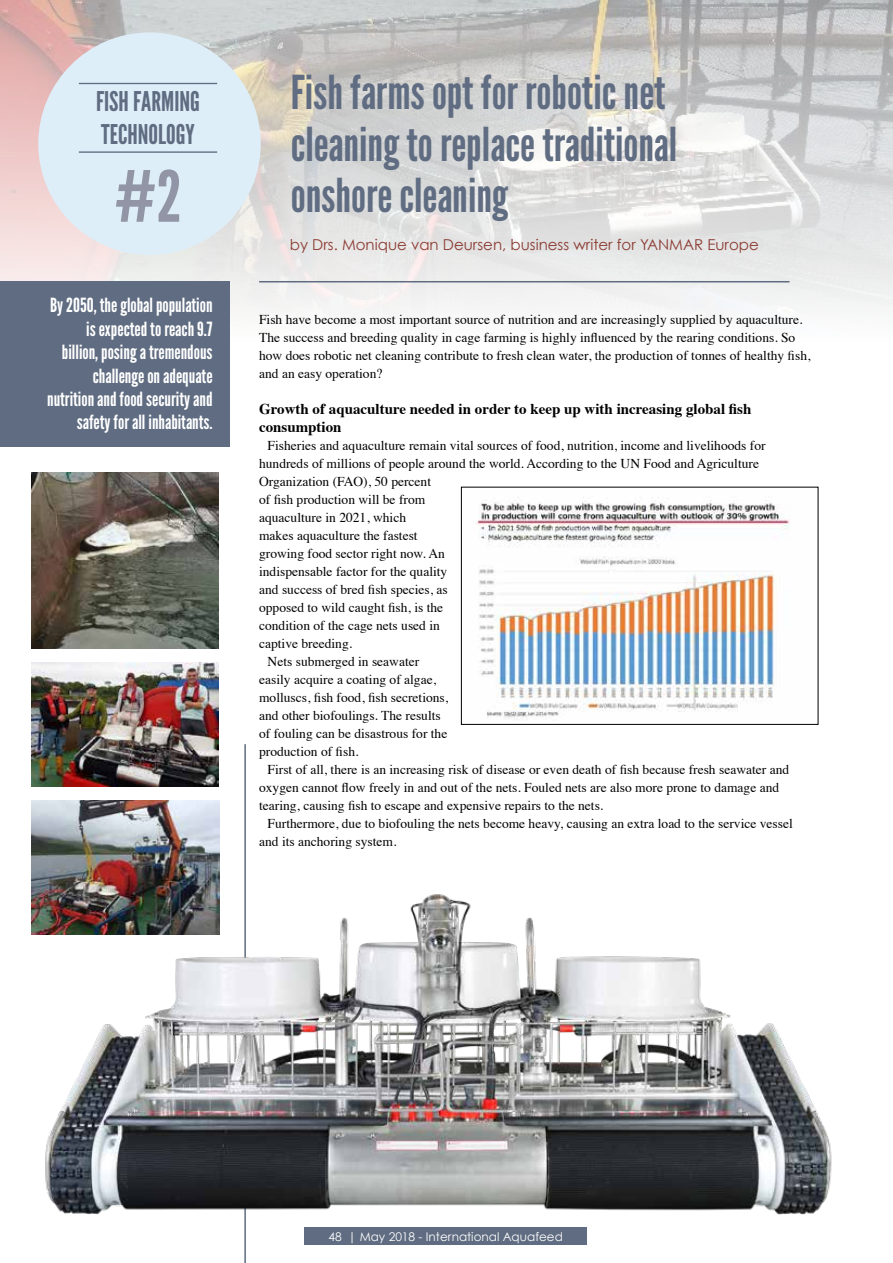
<style>
.page{position:relative;width:893px;height:1263px;background:#fff}
.page>*{position:absolute;margin:0;border:0;box-sizing:border-box;transform-origin:0 0}
.t1{font:70.35px "League Gothic";color:#9195a5}
.t2{font:46.65px/51.6px "League Gothic";color:#5f6c81}
.t3{font:27.15px/32.5px "League Gothic";color:#5f6c81}
.t4{font:19.5px/23.4px "League Gothic";color:#fff;text-align:right}
.t5{font:700 15px/18px "Times";color:#000}
.t6{font:15px "Century Gothic";color:#8b3b32}
.t7{font:13.5px/18px "Times";color:#000}
.t8{font:12px "Century Gothic";color:#fff}
</style>
<div class="page">
<img style="left:0;top:0;width:893px;height:313px">
<div style="left:38px;top:32px;width:223px;height:223px;background:#deeef8;border-radius:50%"></div>
<hr style="left:79px;top:83px;width:138px;height:1px;background:#5f6c81">
<hr style="left:79px;top:151px;width:138px;height:2px;background:#5f6c81">
<hr style="left:259px;top:281px;width:530px;height:1px;background:#5f6c81">
<div style="left:0;top:281px;width:230px;height:165px;background:#5f6c81"></div>
<hr style="left:244px;top:744px;width:2px;height:519px;background:#5f6c81">
<img style="left:31px;top:878px;width:801px;height:363px">
<img style="left:32px;top:472px;width:186px;height:176px">
<img style="left:32px;top:663px;width:186px;height:123px">
<img style="left:32px;top:801px;width:187px;height:134px">
<img style="left:476px;top:500px;width:314px;height:221px">
<div style="left:461px;top:487px;width:357px;height:238px;border:1px solid #000"></div>
<div style="left:305px;top:1228px;width:282px;height:17px;background:#5f6c81"></div>
<h3 class="t3" style="left:96px;top:85px;width:106px">FISH FARMING<br>TECHNOLOGY</h3>
<h1 class="t1" style="left:114px;top:155px;width:69px">#2</h1>
<h3 class="t4" style="left:47px;top:294px;width:167px">By 2050, the global population is expected to reach 9.7 billion, posing a tremendous challenge on adequate nutrition and food security and safety for all inhabitants.</h3>
<h2 class="t2" style="left:291px;top:67px;width:388px">Fish farms opt for robotic net cleaning to replace traditional onshore cleaning</h2>
<p class="t6" style="left:290px;top:236px;width:471px">by Drs. Monique van Deursen, business writer for YANMAR Europe</p>
<p class="t7" style="left:259px;top:309px;width:553px">Fish have become a most important source of nutrition and are increasingly supplied by aquaculture.<br>The success and breeding quality in cage farming is highly influenced by the rearing conditions. So how does robotic net cleaning contribute to fresh clean water, the production of tonnes of healthy fish, and an easy operation?</p>
<p class="t5" style="left:259px;top:398px;width:494px">Growth of aquaculture needed in order to keep up with increasing global fish consumption</p>
<p class="t7" style="left:268px;top:435px;width:499px">Fisheries and aquaculture remain vital sources of food, nutrition, income and livelihoods for</p>
<p class="t7" style="left:259px;top:453px;width:501px">hundreds of millions of people around the world. According to the UN Food and Agriculture</p>
<p class="t7" style="left:259px;top:471px;width:173px">Organization (FAO), 50 percent</p>
<p class="t7" style="left:259px;top:489px;width:168px">of fish production will be from</p>
<p class="t7" style="left:259px;top:507px;width:148px">aquaculture in 2021, which</p>
<p class="t7" style="left:259px;top:525px;width:160px">makes aquaculture the fastest</p>
<p class="t7" style="left:259px;top:543px;width:187px">growing food sector right now. An</p>
<p class="t7" style="left:259px;top:561px;width:190px">indispensable factor for the quality</p>
<p class="t7" style="left:259px;top:579px;width:190px">and success of bred fish species, as</p>
<p class="t7" style="left:259px;top:597px;width:186px">opposed to wild caught fish, is the</p>
<p class="t7" style="left:259px;top:615px;width:182px">condition of the cage nets used in</p>
<p class="t7" style="left:259px;top:633px;width:94px">captive breeding.</p>
<p class="t7" style="left:268px;top:651px;width:153px">Nets submerged in seawater</p>
<p class="t7" style="left:259px;top:669px;width:178px">easily acquire a coating of algae,</p>
<p class="t7" style="left:259px;top:687px;width:191px">molluscs, fish food, fish secretions,</p>
<p class="t7" style="left:259px;top:705px;width:183px">and other biofoulings. The results</p>
<p class="t7" style="left:259px;top:723px;width:190px">of fouling can be disastrous for the</p>
<p class="t7" style="left:259px;top:741px;width:101px">production of fish.</p>
<p class="t7" style="left:268px;top:759px;width:523px">First of all, there is an increasing risk of disease or even death of fish because fresh seawater and</p>
<p class="t7" style="left:259px;top:777px;width:522px">oxygen cannot flow freely in and out of the nets. Fouled nets are also more prone to damage and</p>
<p class="t7" style="left:259px;top:795px;width:346px">tearing, causing fish to escape and expensive repairs to the nets.</p>
<p class="t7" style="left:268px;top:813px;width:527px">Furthermore, due to biofouling the nets become heavy, causing an extra load to the service vessel</p>
<p class="t7" style="left:259px;top:831px;width:139px">and its anchoring system.</p>
<p class="t8" style="left:328px;top:1229px;width:236px">48 | May 2018 - International Aquafeed</p>
</div>
